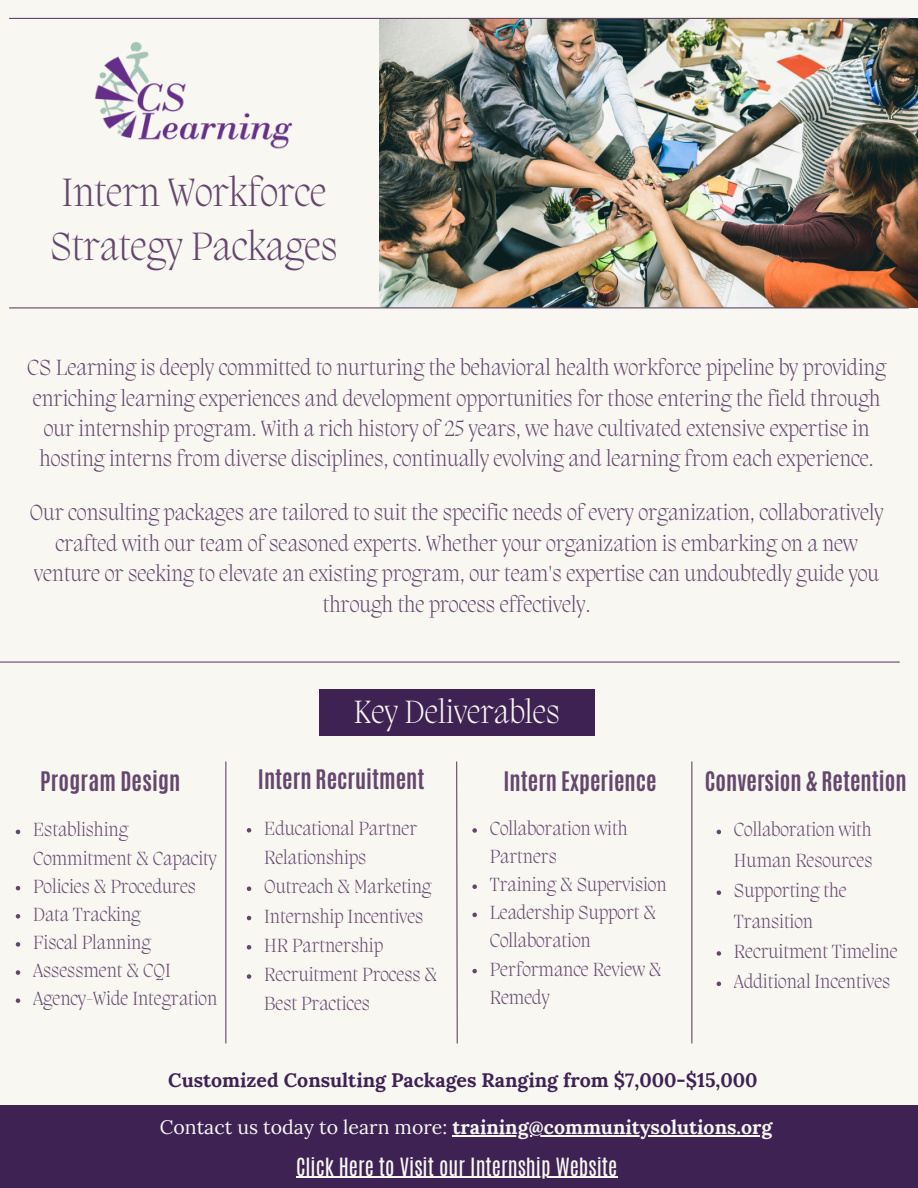
<style>
.page{position:relative;width:918px;height:1188px;background:#f8f7f2}
.page>*{position:absolute;margin:0;border:0;box-sizing:border-box;transform-origin:0 0}
.t1{font:200 40.5px/54px "Migra";color:#65466d}
.t2{font:200 33px "Migra";color:#f8f7f2}
.t3{font:200 22.5px/30.3px "Migra";color:#65466d;text-align:center}
.t4{font:700 22.5px "Antonio";color:#65466d}
.t5{font:21px "Antonio";color:#f8f7f2}
.t6{font:200 19.5px/28.2px "Migra";color:#65466d}
.t7{font:700 19.5px "Lora";color:#f8f7f2}
.t8{font:700 19.5px "Lora";color:#3e2254}
.s1{font-weight:400}
</style>
<div class="page">
<img style="left:380px;top:18px;width:538px;height:290px">
<hr style="left:9px;top:18px;width:900px;height:1px;background:#65466d">
<hr style="left:9px;top:307px;width:900px;height:1px;background:#65466d">
<hr style="left:0;top:662px;width:900px;height:1px;background:#65466d">
<img style="left:95px;top:42px;width:198px;height:107px">
<hr style="left:225px;top:762px;width:1px;height:281px;background:#65466d">
<svg style="left:456px;top:761px;width:2px;height:283px"></svg>
<hr style="left:691px;top:762px;width:1px;height:281px;background:#65466d">
<div style="left:319px;top:690px;width:275px;height:46px;background:#3e2254"></div>
<div style="left:0;top:1105px;width:918px;height:83px;background:#3e2254"></div>
<hr style="left:296px;top:1177px;width:321px;height:1px;background:#f8f7f2">
<hr style="left:453px;top:1135px;width:319px;height:1px;background:#f8f7f2">
<svg style="left:16px;top:830px;width:4px;height:4px"></svg>
<svg style="left:16px;top:886px;width:4px;height:4px"></svg>
<svg style="left:16px;top:914px;width:4px;height:5px"></svg>
<svg style="left:16px;top:942px;width:4px;height:5px"></svg>
<svg style="left:16px;top:970px;width:4px;height:5px"></svg>
<svg style="left:16px;top:998px;width:4px;height:5px"></svg>
<svg style="left:247px;top:828px;width:4px;height:5px"></svg>
<svg style="left:247px;top:887px;width:4px;height:4px"></svg>
<svg style="left:247px;top:916px;width:4px;height:4px"></svg>
<svg style="left:247px;top:945px;width:4px;height:5px"></svg>
<svg style="left:247px;top:974px;width:4px;height:5px"></svg>
<svg style="left:472px;top:828px;width:5px;height:5px"></svg>
<svg style="left:472px;top:884px;width:5px;height:5px"></svg>
<svg style="left:472px;top:913px;width:5px;height:4px"></svg>
<svg style="left:472px;top:969px;width:5px;height:4px"></svg>
<svg style="left:717px;top:830px;width:4px;height:4px"></svg>
<svg style="left:717px;top:890px;width:4px;height:5px"></svg>
<svg style="left:717px;top:951px;width:4px;height:5px"></svg>
<svg style="left:717px;top:982px;width:4px;height:4px"></svg>
<h4 class="t1" style="left:50px;top:168px;width:289px">Intern Workforce<br>Strategy Packages</h4>
<h1 class="t3" style="left:27px;top:354px;width:861px">CS Learning is deeply committed to nurturing the behavioral health workforce pipeline by providing enriching learning experiences and development opportunities for those entering the field through our internship program. With a rich history of 25 years, we have cultivated extensive expertise in hosting interns from diverse disciplines, continually evolving and learning from each experience.</h1>
<h4 class="t3" style="left:30px;top:500px;width:855px">Our consulting packages are tailored to suit the specific needs of every organization, collaboratively crafted with our team of seasoned experts. Whether your organization is embarking on a new venture or seeking to elevate an existing program, our team's expertise can undoubtedly guide you through the process effectively.</h4>
<h2 class="t2" style="left:354px;top:696px;width:208px">Key Deliverables</h2>
<p class="t4" style="left:40px;top:765px;width:142px">Program Design</p>
<p class="t4" style="left:258px;top:764px;width:168px">Intern Recruitment</p>
<p class="t4" style="left:504px;top:765px;width:155px">Intern Experience</p>
<p class="t4" style="left:705px;top:765px;width:203px">Conversion &amp; Retention</p>
<h3 class="t6" style="left:33px;top:817px;width:185px">Establishing<br>Commitment &amp; Capacity</h3>
<p class="t6" style="left:33px;top:874px;width:164px">Policies &amp; Procedures</p>
<p class="t6" style="left:33px;top:902px;width:109px">Data Tracking</p>
<p class="t6" style="left:33px;top:930px;width:119px">Fiscal Planning</p>
<p class="t6" style="left:33px;top:958px;width:139px">Assessment &amp; CQI</p>
<p class="t6" style="left:33px;top:986px;width:186px">Agency-Wide Integration</p>
<h3 class="t6" style="left:264px;top:815px;width:155px;line-height:29.2px">Educational Partner<br>Relationships</h3>
<p class="t6" style="left:264px;top:874px;width:169px">Outreach &amp; Marketing</p>
<p class="t6" style="left:264px;top:903px;width:161px">Internship Incentives</p>
<p class="t6" style="left:264px;top:933px;width:120px">HR Partnership</p>
<p class="t6" style="left:264px;top:961px;width:175px;line-height:29.2px">Recruitment Process &amp;<br>Best Practices</p>
<h3 class="t6" style="left:490px;top:816px;width:139px">Collaboration with<br>Partners</h3>
<p class="t6" style="left:490px;top:872px;width:178px">Training &amp; Supervision</p>
<p class="t6" style="left:490px;top:900px;width:168px">Leadership Support &amp;<br>Collaboration</p>
<p class="t6" style="left:490px;top:957px;width:173px">Performance Review &amp;<br>Remedy</p>
<p class="t6" style="left:734px;top:816px;width:140px;line-height:30.3px">Collaboration with<br>Human Resources</p>
<h5 class="t6" style="left:734px;top:877px;width:114px;line-height:30.3px">Supporting the<br>Transition</h5>
<p class="t6" style="left:734px;top:939px;width:165px">Recruitment Timeline</p>
<h4 class="t6" style="left:734px;top:969px;width:158px">Additional Incentives</h4>
<p class="t8" style="left:168px;top:1067px;width:591px">Customized Consulting Packages Ranging from $7,000-$15,000</p>
<p class="t7" style="left:160px;top:1115px;width:614px"><span class="s1">Contact us today to learn more:</span> training@communitysolutions.org</p>
<h3 class="t5" style="left:296px;top:1152px;width:323px">Click Here to Visit our Internship Website</h3>
</div>
